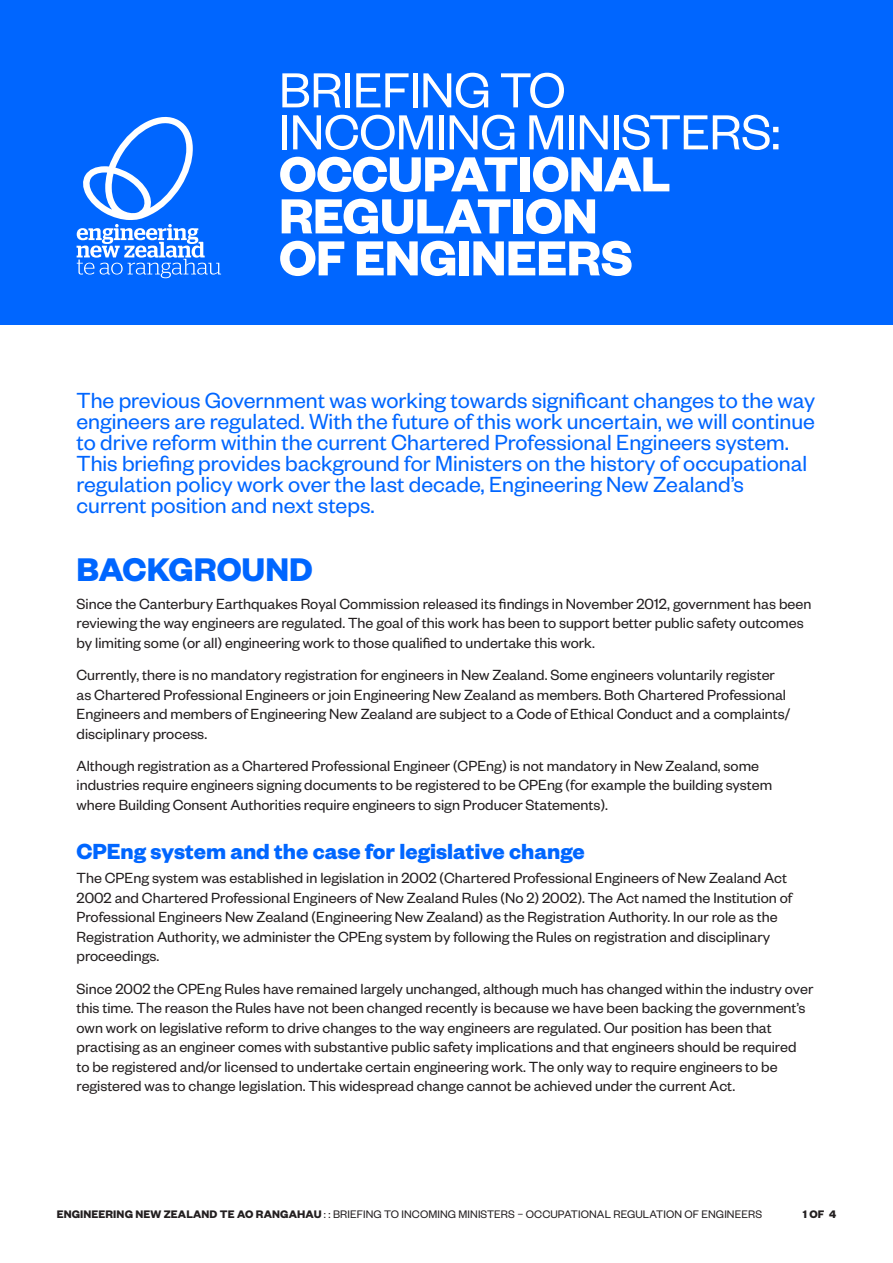
<style>
.page{position:relative;width:893px;height:1263px;background:#fff}
.page>*{position:absolute;margin:0;border:0;box-sizing:border-box;transform-origin:0 0}
.Document_title{font:700 54px/42px "Founders Grotesk";letter-spacing:-.01em;color:#fff}
.Header_1{font:700 36px "Founders Grotesk";color:#06f}
.Intro{font:24px/21px "Founders Grotesk";color:#06f}
.Header_2{font:700 24px "Founders Grotesk";color:#06f}
.Body{font:16.2px/19.5px "Founders Grotesk";color:#231f20}
.t1{font:12px "Founders Grotesk";letter-spacing:.01em;color:#231f20}
.t2{font:700 12px "Founders Grotesk";color:#231f20}
.s1{font-weight:400}
.s2{font-weight:700}
</style>
<div class="page">
<div style="left:0;top:0;width:893px;height:325px;background:#06f"></div>
<svg style="left:77px;top:117px;width:144px;height:161px"></svg>
<p class="Document_title" style="left:279px;top:66px;width:503px"><span class="s1">BRIEFING TO<br>INCOMING MINISTERS:<br></span>OCCUPATIONAL<br>REGULATION<br>OF ENGINEERS</p>
<p class="Intro" style="left:77px;top:388px;width:740px">The previous Government was working towards significant changes to the way engineers are regulated. With the future of this work uncertain, we will continue to drive reform within the current Chartered Professional Engineers system.<br>This briefing provides background for Ministers on the history of occupational regulation policy work over the last decade, Engineering New Zealand’s current position and next steps.</p>
<p class="Header_1" style="left:77px;top:546px;width:238px">BACKGROUND</p>
<p class="Body" style="left:77px;top:593px;width:736px">Since the Canterbury Earthquakes Royal Commission released its findings in November 2012, government has been reviewing the way engineers are regulated. The goal of this work has been to support better public safety outcomes by limiting some (or all) engineering work to those qualified to undertake this work.</p>
<p class="Body" style="left:77px;top:664px;width:715px">Currently, there is no mandatory registration for engineers in New Zealand. Some engineers voluntarily register as Chartered Professional Engineers or join Engineering New Zealand as members. Both Chartered Professional Engineers and members of Engineering New Zealand are subject to a Code of Ethical Conduct and a complaints/ disciplinary process.</p>
<p class="Body" style="left:77px;top:755px;width:697px">Although registration as a Chartered Professional Engineer (CPEng) is not mandatory in New Zealand, some industries require engineers signing documents to be registered to be CPEng (for example the building system where Building Consent Authorities require engineers to sign Producer Statements).</p>
<p class="Header_2" style="left:77px;top:836px;width:510px">CPEng system and the case for legislative change</p>
<p class="Body" style="left:77px;top:867px;width:717px">The CPEng system was established in legislation in 2002 (Chartered Professional Engineers of New Zealand Act 2002 and Chartered Professional Engineers of New Zealand Rules (No 2) 2002). The Act named the Institution of Professional Engineers New Zealand (Engineering New Zealand) as the Registration Authority. In our role as the Registration Authority, we administer the CPEng system by following the Rules on registration and disciplinary proceedings.</p>
<p class="Body" style="left:77px;top:978px;width:738px">Since 2002 the CPEng Rules have remained largely unchanged, although much has changed within the industry over this time. The reason the Rules have not been changed recently is because we have been backing the government’s own work on legislative reform to drive changes to the way engineers are regulated. Our position has been that practising as an engineer comes with substantive public safety implications and that engineers should be required to be registered and/or licensed to undertake certain engineering work. The only way to require engineers to be registered was to change legislation. This widespread change cannot be achieved under the current Act.</p>
<p class="t1" style="left:57px;top:1207px;width:707px"><span class="s2">ENGINEERING NEW ZEALAND TE AO RANGAHAU</span> : : BRIEFING TO INCOMING MINISTERS – OCCUPATIONAL REGULATION OF ENGINEERS</p>
<p class="t2" style="left:803px;top:1206px;width:35px">1 OF 4</p>
</div>
